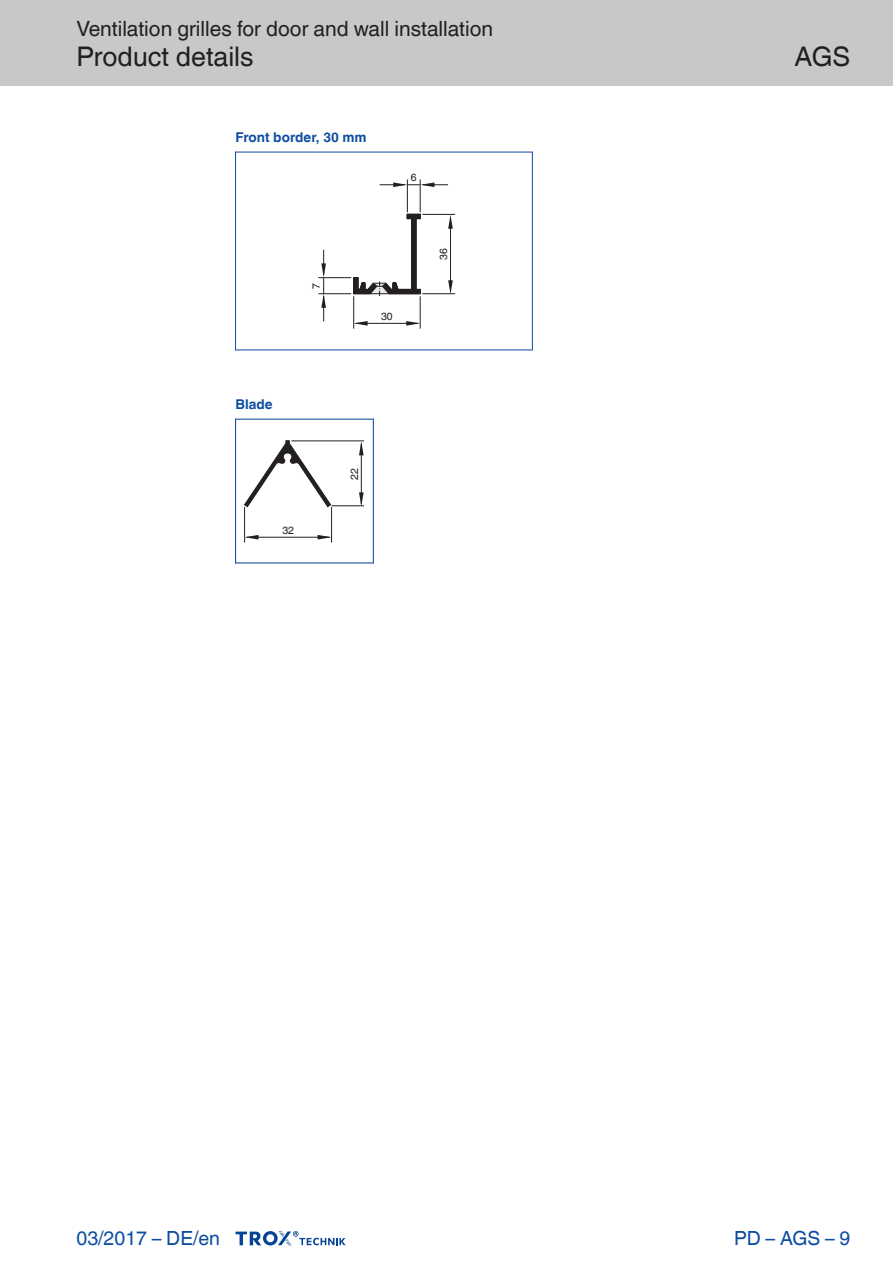
<style>
.page{position:relative;width:893px;height:1263px;background:#fff}
.page>*{position:absolute;margin:0;border:0;box-sizing:border-box;transform-origin:0 0}
.Navigation_2{font:27px "TROX Helvetica";color:#231f20}
.Navigation_3{font:27px "TROX Helvetica";color:#231f20}
.Navigation_1{font:21px "TROX Helvetica";color:#231f20}
.country{font:19.5px "TROX Helvetica";color:#0d4da1}
.pagina_li-re{font:19.5px "TROX Helvetica";color:#0d4da1}
.Standard_oben_links{font:700 13.5px "TROX Helvetica";color:#0d4da1}
.Update_OIDs{font:10.5px "TROX Helvetica";color:#1d1d1b}
</style>
<div class="page">
<div style="left:0;top:0;width:893px;height:85px;background:#c7c8ca"></div>
<svg style="left:236px;top:1231px;width:110px;height:15px"></svg>
<svg style="left:244px;top:440px;width:87px;height:67px"></svg>
<hr style="left:331px;top:507px;width:1px;height:35px;background:#231f20">
<hr style="left:244px;top:507px;width:1px;height:35px;background:#231f20">
<hr style="left:247px;top:537px;width:83px;height:1px;background:#231f20">
<svg style="left:245px;top:535px;width:14px;height:4px"></svg>
<svg style="left:318px;top:535px;width:14px;height:4px"></svg>
<hr style="left:291px;top:441px;width:73px;height:1px;background:#231f20">
<hr style="left:332px;top:505px;width:32px;height:1px;background:#231f20">
<hr style="left:361px;top:443px;width:1px;height:61px;background:#231f20">
<svg style="left:359px;top:441px;width:5px;height:14px"></svg>
<svg style="left:359px;top:492px;width:5px;height:14px"></svg>
<hr style="left:235px;top:419px;width:1px;height:144px;background:#0d4da1">
<hr style="left:373px;top:419px;width:1px;height:144px;background:#0d4da1">
<hr style="left:235px;top:419px;width:138px;height:1px;background:#0d4da1">
<hr style="left:235px;top:562px;width:138px;height:1px;background:#0d4da1">
<svg style="left:353px;top:214px;width:68px;height:82px"></svg>
<hr style="left:422px;top:214px;width:33px;height:1px;background:#231f20">
<hr style="left:422px;top:293px;width:33px;height:1px;background:#231f20">
<hr style="left:450px;top:217px;width:1px;height:75px;background:#231f20">
<svg style="left:448px;top:215px;width:5px;height:14px"></svg>
<svg style="left:448px;top:280px;width:5px;height:14px"></svg>
<hr style="left:420px;top:179px;width:1px;height:33px;background:#231f20">
<hr style="left:407px;top:179px;width:1px;height:33px;background:#231f20">
<svg style="left:380px;top:182px;width:68px;height:5px"></svg>
<hr style="left:318px;top:277px;width:33px;height:1px;background:#231f20">
<hr style="left:318px;top:293px;width:33px;height:1px;background:#231f20">
<svg style="left:321px;top:250px;width:5px;height:71px"></svg>
<hr style="left:420px;top:296px;width:1px;height:33px;background:#231f20">
<hr style="left:353px;top:296px;width:1px;height:33px;background:#231f20">
<hr style="left:356px;top:323px;width:62px;height:1px;background:#231f20">
<svg style="left:406px;top:321px;width:14px;height:5px"></svg>
<svg style="left:354px;top:321px;width:14px;height:5px"></svg>
<hr style="left:235px;top:152px;width:1px;height:198px;background:#0d4da1">
<hr style="left:532px;top:152px;width:1px;height:198px;background:#0d4da1">
<hr style="left:235px;top:152px;width:297px;height:1px;background:#0d4da1">
<hr style="left:235px;top:350px;width:297px;height:1px;background:#0d4da1">
<p class="Navigation_1" style="left:77px;top:17px;width:418px">Ventilation grilles for door and wall installation</p>
<p class="Navigation_2" style="left:77px;top:41px;width:179px">Product details</p>
<p class="Standard_oben_links" style="left:236px;top:130px;width:133px">Front border, 30 mm</p>
<p class="Update_OIDs" style="left:411px;top:171px;width:7px">6</p>
<p class="Update_OIDs" style="left:310px;top:288px;width:7px;rotate:-90deg">7</p>
<p class="Update_OIDs" style="left:381px;top:310px;width:13px">30</p>
<p class="Update_OIDs" style="left:437px;top:260px;width:13px;rotate:-90deg">36</p>
<p class="Standard_oben_links" style="left:236px;top:397px;width:39px">Blade</p>
<p class="Update_OIDs" style="left:282px;top:524px;width:13px">32</p>
<p class="Update_OIDs" style="left:348px;top:480px;width:13px;rotate:-90deg">22</p>
<p class="Navigation_3" style="left:795px;top:41px;width:57px">AGS</p>
<p class="country" style="left:77px;top:1227px;width:145px">03/2017 – DE/en</p>
<p class="pagina_li-re" style="left:734px;top:1227px;width:118px">PD – AGS – 9</p>
</div>
